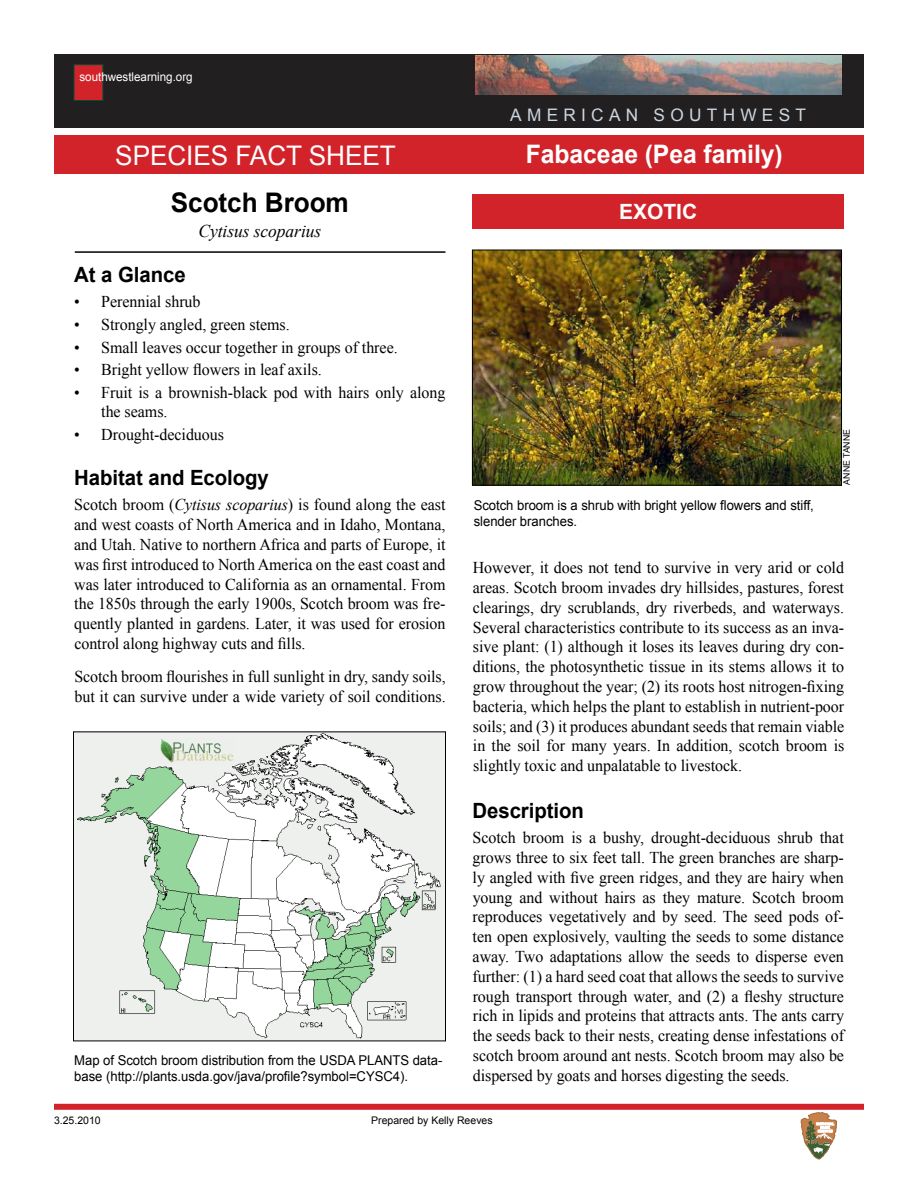
<style>
.page{position:relative;width:918px;height:1188px;background:#fff}
.page>*{position:absolute;margin:0;border:0;box-sizing:border-box;transform-origin:0 0}
.t1{font:27px "Arial";color:#fff}
.t2{font:700 27px "Arial";letter-spacing:-.005em;color:#000}
.t3{font:700 25.5px "Arial";letter-spacing:-.005em;color:#fff}
.t4{font:700 21px "Arial";letter-spacing:-.005em;color:#000}
.t5{font:700 21px "Arial";color:#fff}
.t6{font:italic 18px "Times New Roman";letter-spacing:-.005em;color:#000}
.t7{font:17.25px "Arial";letter-spacing:.305em;color:#cbd6df}
.t8{font:16.5px/19.8px "Times New Roman";letter-spacing:-.005em;color:#000;text-align:justify}
.t9{font:13.5px/16.2px "Arial";letter-spacing:-.005em;color:#000}
.t10{font:12px "Arial";color:#fff}
.t11{font:10.5px "Arial";color:#000}
.t12{font:9px "Arial";letter-spacing:-.005em;color:#000}
.s1{font-style:italic}
</style>
<div class="page">
<div style="left:54px;top:1104px;width:810px;height:6px;background:#d2232a"></div>
<svg style="left:801px;top:1112px;width:36px;height:48px"></svg>
<div style="left:54px;top:54px;width:810px;height:73px;background:#221f20"></div>
<div style="left:74px;top:64px;width:29px;height:37px;background:#d2232a;border:1px solid #004d34"></div>
<img style="left:475px;top:55px;width:366px;height:39px">
<div style="left:54px;top:135px;width:810px;height:39px;background:#d2232a"></div>
<div style="left:472px;top:194px;width:372px;height:35px;background:#d2232a"></div>
<hr style="left:75px;top:251px;width:371px;height:2px;background:#000">
<img style="left:474px;top:252px;width:366px;height:232px">
<div style="left:472px;top:250px;width:370px;height:236px;border:1px solid #000"></div>
<img style="left:75px;top:733px;width:369px;height:306px">
<div style="left:73px;top:731px;width:373px;height:310px;border:1px solid #000"></div>
<p class="t10" style="left:80px;top:69px;width:115px">southwestlearning.org</p>
<p class="t7" style="left:510px;top:104px;width:297px">amer ican southwest</p>
<h1 class="t1" style="left:115px;top:138px;width:51px">SPECIES</h1>
<h1 class="t1" style="left:235px;top:138px;width:33px">FACT</h1>
<h1 class="t1" style="left:309px;top:138px;width:19px">SHEET</h1>
<h2 class="t3" style="left:526px;top:138px;width:258px">Fabaceae (Pea family)</h2>
<h1 class="t2" style="left:171px;top:185px;width:180px">Scotch Broom</h1>
<p class="t6" style="left:198px;top:219px;width:124px">Cytisus scoparius</p>
<p class="t4" style="left:74px;top:261px;width:113px">At a Glance</p>
<p class="t8" style="left:74px;top:292px;width:128px">• Perennial shrub</p>
<p class="t8" style="left:74px;top:314px;width:217px">• Strongly angled, green stems.</p>
<p class="t8" style="left:74px;top:337px;width:325px">• Small leaves occur together in groups of three.</p>
<p class="t8" style="left:74px;top:359px;width:249px">• Bright yellow flowers in leaf axils.</p>
<p class="t8" style="left:101px;top:382px;width:346px;text-indent:-27px">• Fruit is a brownish-black pod with hairs only along the seams.</p>
<p class="t8" style="left:74px;top:424px;width:151px">• Drought-deciduous</p>
<p class="t4" style="left:74px;top:464px;width:196px">Habitat and Ecology</p>
<p class="t8" style="left:74px;top:495px;width:373px">Scotch broom (<span class="s1">Cytisus scoparius</span>) is found along the east and west coasts of North America and in Idaho, Montana, and Utah. Native to northern Africa and parts of Europe, it was first introduced to North America on the east coast and was later introduced to California as an ornamental. From the 1850s through the early 1900s, Scotch broom was fre&shy;quently planted in gardens. Later, it was used for erosion control along highway cuts and fills.</p>
<p class="t8" style="left:74px;top:667px;width:373px">Scotch broom flourishes in full sunlight in dry, sandy soils, but it can survive under a wide variety of soil conditions.</p>
<p class="t9" style="left:74px;top:1052px;width:370px">Map of Scotch broom distribution from the USDA PLANTS data&shy;base (http://plants.usda.gov/java/profile?symbol=CYSC4).</p>
<p class="t5" style="left:619px;top:198px;width:80px">EXOTIC</p>
<p class="t9" style="left:474px;top:497px;width:342px">Scotch broom is a shrub with bright yellow flowers and stiff, slender branches.</p>
<p class="t12" style="left:841px;top:485px;width:57px;rotate:-90deg">anne tanne</p>
<p class="t8" style="left:473px;top:558px;width:373px">However, it does not tend to survive in very arid or cold areas. Scotch broom invades dry hillsides, pastures, forest clearings, dry scrublands, dry riverbeds, and waterways.<br>Several characteristics contribute to its success as an inva&shy;sive plant: (1) although it loses its leaves during dry con&shy;ditions, the photosynthetic tissue in its stems allows it to grow throughout the year; (2) its roots host nitrogen-fixing bacteria, which helps the plant to establish in nutrient-poor soils; and (3) it produces abundant seeds that remain viable in the soil for many years. In addition, scotch broom is slightly toxic and unpalatable to livestock.</p>
<p class="t4" style="left:472px;top:797px;width:113px">Description</p>
<p class="t8" style="left:472px;top:828px;width:373px">Scotch broom is a bushy, drought-deciduous shrub that grows three to six feet tall. The green branches are sharp&shy;ly angled with five green ridges, and they are hairy when young and without hairs as they mature. Scotch broom reproduces vegetatively and by seed. The seed pods of&shy;ten open explosively, vaulting the seeds to some distance away. Two adaptations allow the seeds to disperse even further: (1) a hard seed coat that allows the seeds to survive rough transport through water, and (2) a fleshy structure rich in lipids and proteins that attracts ants. The ants carry the seeds back to their nests, creating dense infestations of scotch broom around ant nests. Scotch broom may also be dispersed by goats and horses digesting the seeds.</p>
<p class="t11" style="left:54px;top:1113px;width:48px">3.25.2010</p>
<p class="t11" style="left:371px;top:1113px;width:123px">Prepared by Kelly Reeves</p>
</div>
